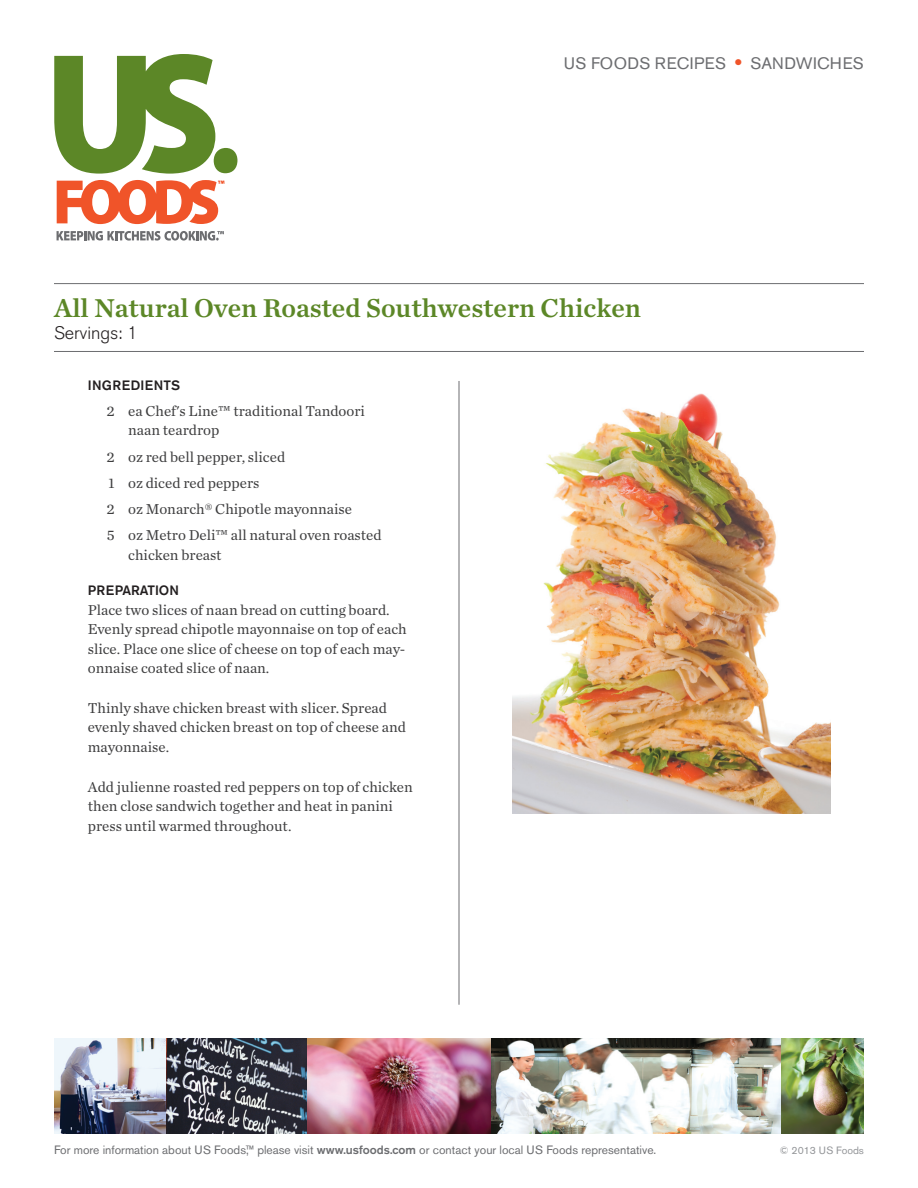
<style>
.page{position:relative;width:918px;height:1188px;background:#fff}
.page>*{position:absolute;margin:0;border:0;box-sizing:border-box;transform-origin:0 0}
.t1{font:27px "Chronicle Text G1 Semi";color:#5c8727}
.t2{font:300 18px "Akzidenz Grotesk BE";color:#231f20}
.t3{font:16.5px "Akzidenz Grotesk BE";letter-spacing:.02em;color:#6c6d70}
.Body_Copy{font:15px/19.5px "Chronicle Text G1";color:#3e3e3f}
.Ingredient_Indents{font:15px/19.5px "Chronicle Text G1";color:#3e3e3f}
.Body_Copy-2{font:500 13.5px "Akzidenz Grotesk BE";letter-spacing:.04em;color:#231f20}
.Body_Copy-3{font:500 13.5px "Akzidenz Grotesk BE";color:#231f20}
.t4{font:12px "Akzidenz Grotesk BE";color:#6c6d70}
.t5{font:10.5px "Akzidenz Grotesk BE";color:#939598}
.s1{font-weight:700;font-size:19.5px;color:#f05429}
.s2{font-weight:500}
</style>
<div class="page">
<div style="left:214px;top:148px;width:23px;height:25px;background:#5c8727;border-radius:50%"></div>
<svg style="left:54px;top:54px;width:161px;height:120px"></svg>
<svg style="left:57px;top:231px;width:167px;height:10px"></svg>
<svg style="left:57px;top:180px;width:167px;height:44px"></svg>
<img style="left:54px;top:1038px;width:113px;height:96px">
<img style="left:167px;top:1038px;width:614px;height:96px">
<img style="left:781px;top:1038px;width:83px;height:96px">
<hr style="left:54px;top:283px;width:810px;height:1px;background:#6c6d70">
<hr style="left:54px;top:351px;width:810px;height:1px;background:#6c6d70">
<hr style="left:459px;top:381px;width:1px;height:624px;background:#6c6d70">
<img style="left:513px;top:393px;width:317px;height:420px">
<p class="t3" style="left:564px;top:53px;width:302px">US FOODS RECIPES <span class="s1">•</span> SANDWICHES</p>
<p class="t1" style="left:54px;top:287px;width:589px">All Natural Oven Roasted Southwestern Chicken</p>
<p class="t2" style="left:54px;top:323px;width:85px">Servings: 1</p>
<p class="Body_Copy-2" style="left:88px;top:377px;width:94px">INGREDIENTS</p>
<p class="Ingredient_Indents" style="left:128px;top:400px;width:238px;text-indent:-22px">2 ea Chef's Line™ traditional Tandoori naan teardrop</p>
<p class="Ingredient_Indents" style="left:107px;top:446px;width:180px">2 oz red bell pepper, sliced</p>
<p class="Ingredient_Indents" style="left:109px;top:472px;width:152px">1 oz diced red peppers</p>
<p class="Ingredient_Indents" style="left:107px;top:498px;width:247px">2 oz Monarch® Chipotle mayonnaise</p>
<p class="Ingredient_Indents" style="left:128px;top:525px;width:255px;text-indent:-21px">5 oz Metro Deli™ all natural oven roasted chicken breast</p>
<p class="Body_Copy-3" style="left:88px;top:582px;width:93px">PREPARATION</p>
<p class="Body_Copy" style="left:88px;top:599px;width:321px">Place two slices of naan bread on cutting board.<br>Evenly spread chipotle mayonnaise on top of each slice. Place one slice of cheese on top of each may&shy;onnaise coated slice of naan.</p>
<p class="Body_Copy" style="left:88px;top:697px;width:320px">Thinly shave chicken breast with slicer. Spread evenly shaved chicken breast on top of cheese and mayonnaise.</p>
<p class="Body_Copy" style="left:88px;top:776px;width:327px">Add julienne roasted red peppers on top of chicken then close sandwich together and heat in panini press until warmed throughout.</p>
<p class="t4" style="left:54px;top:1143px;width:604px">For more information about US Foods,™ please visit <span class="s2">www.usfoods.com</span> or contact your local US Foods representative.</p>
<p class="t5" style="left:780px;top:1144px;width:86px">© 2013 US Foods</p>
</div>
